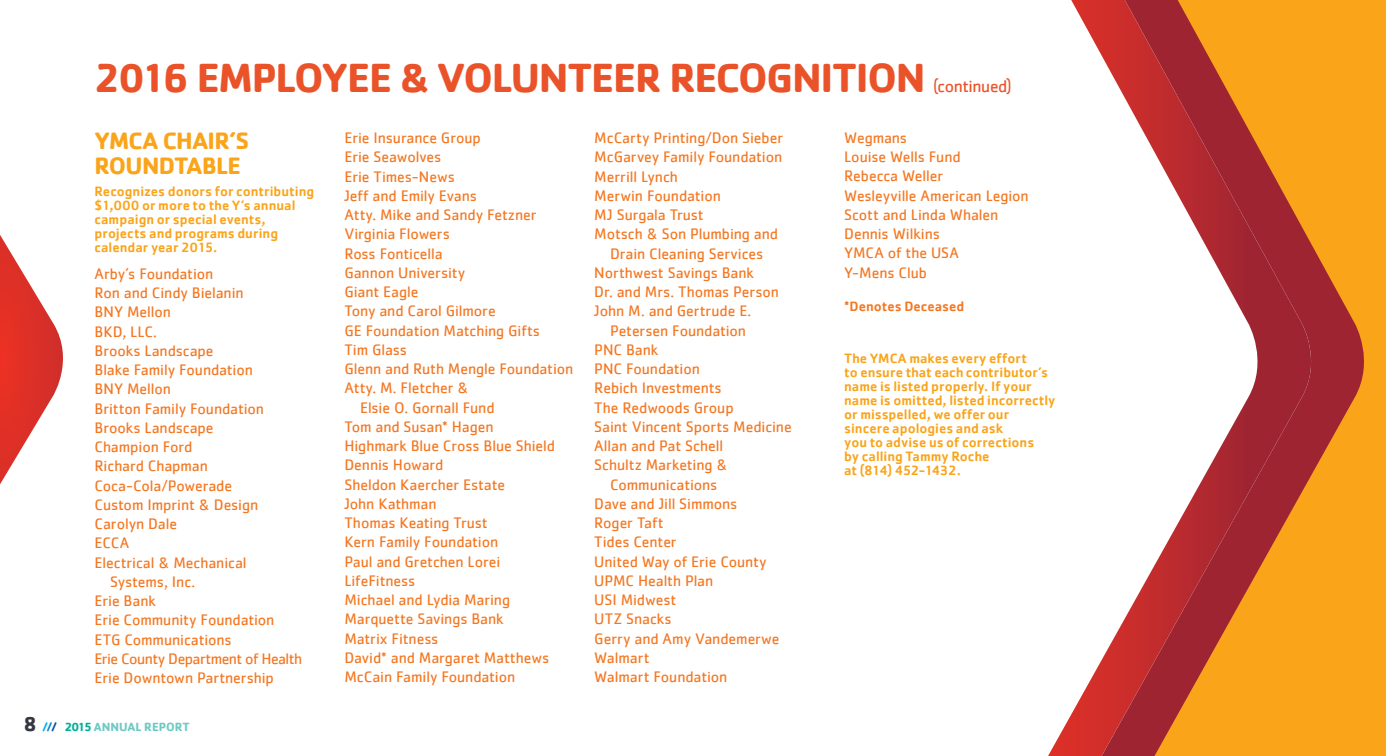
<style>
.page{position:relative;width:1386px;height:756px;background:#fff}
.page>*{position:absolute;margin:0;border:0;box-sizing:border-box;transform-origin:0 0}
.t1{font:700 42px "Cachet";letter-spacing:-.03em;color:#ea5329}
.t2{font:700 24.5px/24.5px "Cachet";letter-spacing:-.025em;color:#faa41a}
.t3{font:17.5px "Cachet";letter-spacing:-.02em;color:#ea5329}
.t4{font:15.75px/19.2px "Cachet";letter-spacing:-.005em;color:#f47721}
.t5{font:15.75px "Cachet";letter-spacing:-.035em;color:#f47721}
.t6{font:500 14px/14px "Cachet";color:#faa41a}
.t7{font:500 14px "Cachet";letter-spacing:-.005em;color:#f47721}
.t8{font:700 12.25px "Cachet";color:#6fc9c4}
.s1{font-size:21px;color:#343741}
.s2{color:#00aeef}
.s3{color:#0088ce}
.s4{color:#004f9d}
.s5{color:#00b098}
</style>
<div class="page">
<div style="left:1375px;top:0;width:11px;height:756px;background:#faa41a"></div>
<svg style="left:0;top:235px;width:63px;height:249px"></svg>
<svg style="left:1322px;top:0;width:53px;height:756px;fill:#faa41a"></svg>
<svg style="left:1048px;top:0;width:274px;height:756px"></svg>
<h1 class="t1" style="left:94px;top:51px;width:833px">2016 EMPLOYEE &amp; VOLUNTEER RECOGNITION</h1>
<p class="t3" style="left:933px;top:76px;width:80px">(continued)</p>
<h2 class="t2" style="left:94px;top:128px;width:156px">YMCA CHAIR’S<br>ROUNDTABLE</h2>
<p class="t6" style="left:94px;top:184px;width:221px">Recognizes donors for contributing $1,000 or more to the Y’s annual campaign or special events, projects and programs during calendar year 2015.</p>
<p class="t4" style="left:94px;top:264px;width:120px">Arby’s Foundation</p>
<p class="t4" style="left:94px;top:283px;width:151px">Ron and Cindy Bielanin</p>
<p class="t4" style="left:94px;top:302px;width:78px">BNY Mellon</p>
<p class="t4" style="left:94px;top:321px;width:64px">BKD, LLC.</p>
<p class="t4" style="left:94px;top:341px;width:121px">Brooks Landscape</p>
<p class="t4" style="left:94px;top:360px;width:160px">Blake Family Foundation</p>
<p class="t4" style="left:94px;top:379px;width:78px">BNY Mellon</p>
<p class="t4" style="left:94px;top:398px;width:171px">Britton Family Foundation</p>
<p class="t4" style="left:94px;top:418px;width:121px">Brooks Landscape</p>
<p class="t4" style="left:94px;top:437px;width:99px">Champion Ford</p>
<p class="t4" style="left:94px;top:456px;width:115px">Richard Chapman</p>
<p class="t4" style="left:94px;top:475px;width:139px">Coca-Cola/Powerade</p>
<p class="t4" style="left:94px;top:495px;width:165px">Custom Imprint &amp; Design</p>
<p class="t4" style="left:94px;top:514px;width:84px">Carolyn Dale</p>
<p class="t4" style="left:94px;top:533px;width:36px">ECCA</p>
<p class="t4" style="left:94px;top:552px;width:154px">Electrical &amp; Mechanical</p>
<p class="t4" style="left:110px;top:572px;width:87px">Systems, Inc.</p>
<p class="t4" style="left:94px;top:591px;width:63px">Erie Bank</p>
<p class="t4" style="left:94px;top:610px;width:181px">Erie Community Foundation</p>
<p class="t4" style="left:94px;top:629px;width:139px">ETG Communications</p>
<p class="t5" style="left:94px;top:649px;width:209px">Erie County Department of Health</p>
<p class="t4" style="left:94px;top:668px;width:181px">Erie Downtown Partnership</p>
<p class="t8" style="left:24px;top:719px;width:167px"><span class="s1">8</span> <span class="s2">/</span><span class="s3">/</span><span class="s4">/</span> <span class="s5">2015</span>ANNUAL REPORT</p>
<p class="t4" style="left:344px;top:128px;width:138px">Erie Insurance Group</p>
<p class="t4" style="left:344px;top:147px;width:98px">Erie Seawolves</p>
<p class="t4" style="left:344px;top:167px;width:112px">Erie Times-News</p>
<p class="t4" style="left:344px;top:186px;width:134px">Jeff and Emily Evans</p>
<p class="t4" style="left:344px;top:205px;width:194px">Atty. Mike and Sandy Fetzner</p>
<p class="t4" style="left:344px;top:224px;width:107px">Virginia Flowers</p>
<p class="t4" style="left:344px;top:243px;width:100px">Ross Fonticella</p>
<p class="t4" style="left:344px;top:263px;width:122px">Gannon University</p>
<p class="t4" style="left:344px;top:282px;width:76px">Giant Eagle</p>
<p class="t4" style="left:344px;top:301px;width:153px">Tony and Carol Gilmore</p>
<p class="t4" style="left:344px;top:320px;width:197px">GE Foundation Matching Gifts</p>
<p class="t4" style="left:344px;top:340px;width:64px">Tim Glass</p>
<p class="t4" style="left:344px;top:359px;width:230px">Glenn and Ruth Mengle Foundation</p>
<p class="t4" style="left:344px;top:378px;width:126px">Atty. M. Fletcher &amp;</p>
<p class="t4" style="left:360px;top:397px;width:136px">Elsie O. Gornall Fund</p>
<p class="t4" style="left:344px;top:417px;width:151px">Tom and Susan* Hagen</p>
<p class="t4" style="left:344px;top:436px;width:212px">Highmark Blue Cross Blue Shield</p>
<p class="t4" style="left:344px;top:455px;width:101px">Dennis Howard</p>
<p class="t4" style="left:344px;top:474px;width:162px">Sheldon Kaercher Estate</p>
<p class="t4" style="left:344px;top:494px;width:94px">John Kathman</p>
<p class="t4" style="left:344px;top:513px;width:145px">Thomas Keating Trust</p>
<p class="t4" style="left:344px;top:532px;width:155px">Kern Family Foundation</p>
<p class="t4" style="left:344px;top:551px;width:157px">Paul and Gretchen Lorei</p>
<p class="t4" style="left:344px;top:571px;width:72px">LifeFitness</p>
<p class="t4" style="left:344px;top:590px;width:167px">Michael and Lydia Maring</p>
<p class="t4" style="left:344px;top:609px;width:161px">Marquette Savings Bank</p>
<p class="t4" style="left:344px;top:628px;width:96px">Matrix Fitness</p>
<p class="t4" style="left:344px;top:648px;width:206px">David* and Margaret Matthews</p>
<p class="t4" style="left:344px;top:667px;width:172px">McCain Family Foundation</p>
<p class="t4" style="left:594px;top:128px;width:190px">McCarty Printing/Don Sieber</p>
<p class="t4" style="left:594px;top:147px;width:189px">McGarvey Family Foundation</p>
<p class="t4" style="left:594px;top:166px;width:85px">Merrill Lynch</p>
<p class="t4" style="left:594px;top:186px;width:128px">Merwin Foundation</p>
<p class="t4" style="left:594px;top:205px;width:111px">MJ Surgala Trust</p>
<p class="t4" style="left:594px;top:224px;width:185px">Motsch &amp; Son Plumbing and</p>
<p class="t4" style="left:610px;top:243px;width:155px">Drain Cleaning Services</p>
<p class="t4" style="left:594px;top:263px;width:161px">Northwest Savings Bank</p>
<p class="t4" style="left:594px;top:282px;width:186px">Dr. and Mrs. Thomas Person</p>
<p class="t4" style="left:594px;top:301px;width:159px">John M. and Gertrude E.</p>
<p class="t4" style="left:610px;top:320px;width:138px">Petersen Foundation</p>
<p class="t4" style="left:594px;top:340px;width:65px">PNC Bank</p>
<p class="t4" style="left:594px;top:359px;width:107px">PNC Foundation</p>
<p class="t4" style="left:594px;top:378px;width:129px">Rebich Investments</p>
<p class="t4" style="left:594px;top:397px;width:141px">The Redwoods Group</p>
<p class="t4" style="left:594px;top:417px;width:199px">Saint Vincent Sports Medicine</p>
<p class="t4" style="left:594px;top:436px;width:130px">Allan and Pat Schell</p>
<p class="t4" style="left:594px;top:455px;width:135px">Schultz Marketing &amp;</p>
<p class="t4" style="left:610px;top:474px;width:109px">Communications</p>
<p class="t4" style="left:594px;top:494px;width:145px">Dave and Jill Simmons</p>
<p class="t4" style="left:594px;top:513px;width:71px">Roger Taft</p>
<p class="t4" style="left:594px;top:532px;width:84px">Tides Center</p>
<p class="t4" style="left:594px;top:551px;width:174px">United Way of Erie County</p>
<p class="t4" style="left:594px;top:571px;width:120px">UPMC Health Plan</p>
<p class="t4" style="left:594px;top:590px;width:83px">USI Midwest</p>
<p class="t4" style="left:594px;top:609px;width:79px">UTZ Snacks</p>
<p class="t4" style="left:594px;top:628px;width:187px">Gerry and Amy Vandemerwe</p>
<p class="t4" style="left:594px;top:648px;width:57px">Walmart</p>
<p class="t4" style="left:594px;top:667px;width:135px">Walmart Foundation</p>
<p class="t4" style="left:844px;top:128px;width:186px">Wegmans<br>Louise Wells Fund<br>Rebecca Weller<br>Wesleyville American Legion<br>Scott and Linda Whalen<br>Dennis Wilkins<br>YMCA of the USA<br>Y-Mens Club</p>
<p class="t7" style="left:844px;top:298px;width:121px">*Denotes Deceased</p>
<p class="t6" style="left:844px;top:351px;width:213px">The YMCA makes every effort<br>to ensure that each contributor’s name is listed properly. If your name is omitted, listed incorrectly or misspelled, we offer our sincere apologies and ask<br>you to advise us of corrections<br>by calling Tammy Roche<br>at (814) 452-1432.</p>
</div>
